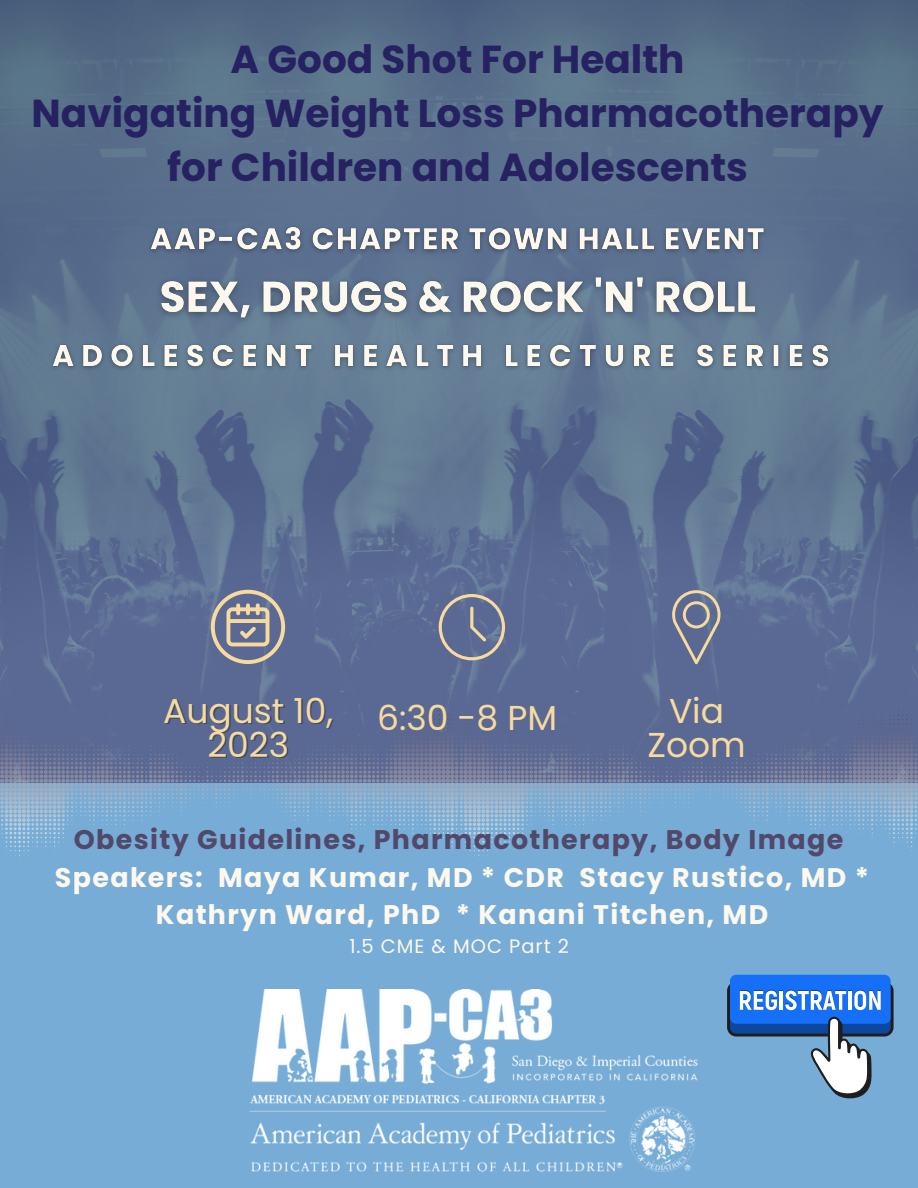
<style>
.page{position:relative;width:918px;height:1188px;background:#fff}
.page>*{position:absolute;margin:0;border:0;box-sizing:border-box;transform-origin:0 0}
.t1{font:700 39px/54px "Poppins";color:#262261;text-align:center}
.t2{font:34.5px/35.7px "Poppins";color:#f8da9e;text-align:center}
.t3{font:700 26.85px/37.2px "Poppins";letter-spacing:.05em;color:#fdf8ee;text-align:center}
.t4{font:700 26.85px "Poppins";letter-spacing:.05em;color:#524869}
.t5{font:19.5px "Poppins";letter-spacing:.05em;color:#fdf8ee}
.s1{color:rgb(26 26 26/.4)}
</style>
<div class="page">
<div style="left:0;top:864px;width:918px;height:324px;background:#76acd6"></div>
<img style="left:0;top:0;width:918px;height:702px">
<svg style="left:0;top:702px;width:918px;height:162px;background:#6e8db4"></svg>
<svg style="left:211px;top:590px;width:74px;height:74px;background:#8b8d97"></svg>
<svg style="left:439px;top:594px;width:66px;height:66px;background:#757d95"></svg>
<svg style="left:672px;top:590px;width:49px;height:74px;background:#7b8196"></svg>
<img style="left:248px;top:989px;width:450px;height:183px">
<div style="left:727px;top:982px;width:167px;height:55px;background:#1e1e1e;border-radius:9px"></div>
<div style="left:730px;top:985px;width:161px;height:49px;background:#0e489e;border-radius:6px"></div>
<div style="left:730px;top:975px;width:161px;height:49px;background:#1670f7;border-radius:6px"></div>
<svg style="left:809px;top:1017px;width:63px;height:81px"></svg>
<hr style="left:780px;top:990px;width:3px;height:19px;background:#0e489e">
<hr style="left:848px;top:990px;width:3px;height:19px;background:#0e489e">
<svg style="left:740px;top:990px;width:37px;height:20px"></svg>
<hr style="left:780px;top:991px;width:3px;height:19px;background:#fff">
<svg style="left:785px;top:989px;width:61px;height:21px"></svg>
<hr style="left:848px;top:991px;width:3px;height:19px;background:#fff">
<svg style="left:854px;top:990px;width:27px;height:20px"></svg>
<img style="left:147px;top:270px;width:621px;height:58px">
<img style="left:143px;top:211px;width:631px;height:59px">
<img style="left:44px;top:328px;width:800px;height:59px">
<p class="t1" style="left:231px;top:33px;width:456px">A Good Shot For Health</p>
<p class="t1" style="left:32px;top:87px;width:853px">Navigating Weight Loss Pharmacotherapy for Children and Adolescents</p>
<p class="t2" style="left:163px;top:693px;width:172px">August 10,<br><span class="s1">2023</span></p>
<p class="t2" style="left:377px;top:700px;width:182px">6:30 -8 PM</p>
<p class="t2" style="left:647px;top:693px;width:100px;line-height:34.2px">Via<br>Zoom</p>
<p class="t4" style="left:74px;top:821px;width:771px">Obesity Guidelines, Pharmacotherapy, Body Image</p>
<p class="t3" style="left:55px;top:859px;width:816px">Speakers: Maya Kumar, MD * CDR Stacy Rustico, MD *<br>Kathryn Ward, PhD * Kanani Titchen, MD</p>
<p class="t5" style="left:349px;top:933px;width:221px">1.5 CME &amp; MOC Part 2</p>
</div>
